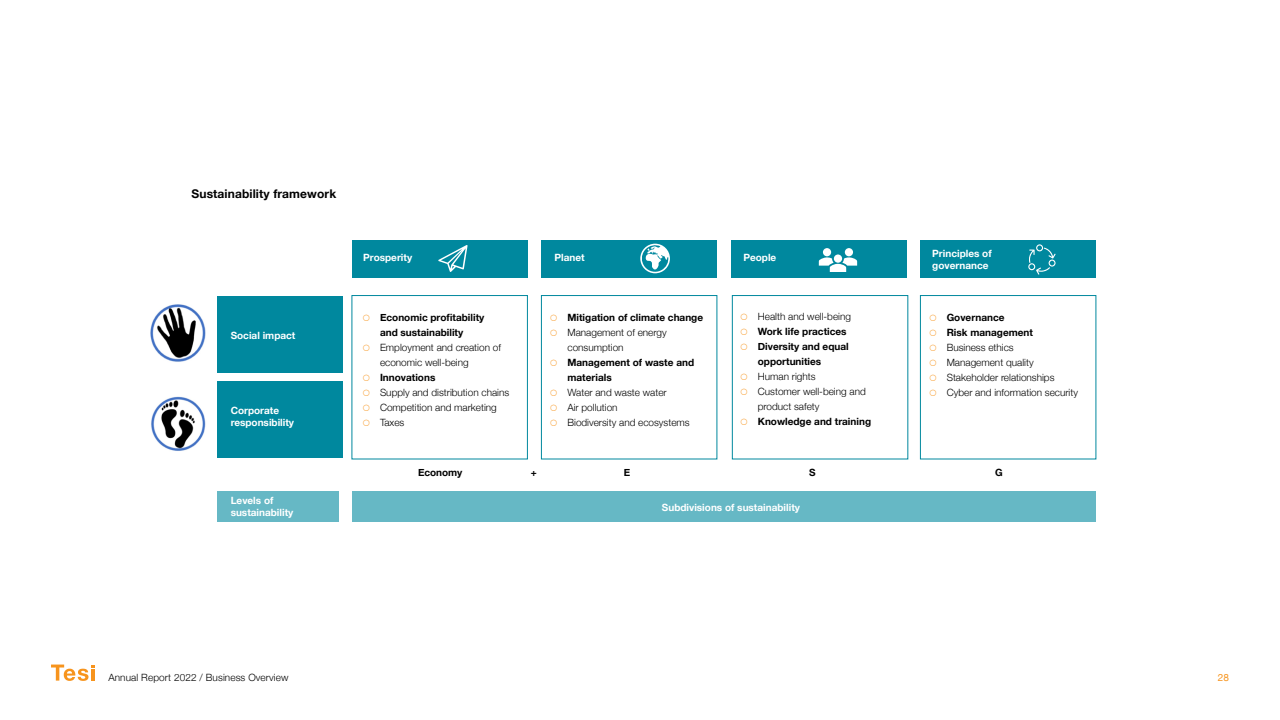
<style>
.page{position:relative;width:1280px;height:720px;background:#fff}
.page>*{position:absolute;margin:0;border:0;box-sizing:border-box;transform-origin:0 0}
.t1{font:700 12px "Helvetica Neue";letter-spacing:.01em;color:#000}
.t2{font:300 10px/15px "Helvetica Neue";color:#000}
.t3{font:700 10px/15px "Helvetica Neue";color:#000}
.t4{font:700 10px/12px "Helvetica Neue";color:#fff}
.t5{font:10px "Helvetica Neue";color:#f7941d}
.s1{color:#f7941d}
</style>
<div class="page">
<div style="left:217px;top:296px;width:126px;height:77px;background:#00889e"></div>
<div style="left:217px;top:381px;width:126px;height:77px;background:#00889e"></div>
<div style="left:352px;top:295px;width:176px;height:164px;border:1px solid #00889e"></div>
<div style="left:541px;top:295px;width:176px;height:164px;border:1px solid #00889e"></div>
<div style="left:732px;top:295px;width:176px;height:164px;border:1px solid #00889e"></div>
<div style="left:920px;top:295px;width:176px;height:164px;border:1px solid #00889e"></div>
<div style="left:352px;top:240px;width:175px;height:38px;background:#00889e"></div>
<div style="left:541px;top:240px;width:176px;height:38px;background:#00889e"></div>
<div style="left:731px;top:240px;width:175px;height:38px;background:#00889e"></div>
<div style="left:920px;top:240px;width:176px;height:38px;background:#00889e"></div>
<div style="left:352px;top:491px;width:744px;height:31px;background:#66b8c5"></div>
<div style="left:217px;top:491px;width:121px;height:31px;background:#66b8c5"></div>
<img style="left:150px;top:304px;width:56px;height:58px">
<img style="left:151px;top:396px;width:55px;height:55px">
<svg style="left:438px;top:245px;width:30px;height:27px"></svg>
<svg style="left:640px;top:244px;width:30px;height:29px"></svg>
<svg style="left:819px;top:257px;width:38px;height:15px"></svg>
<div style="left:845px;top:248px;width:8px;height:8px;background:#fff;border-radius:50%"></div>
<div style="left:823px;top:248px;width:8px;height:8px;background:#fff;border-radius:50%"></div>
<div style="left:834px;top:254px;width:8px;height:9px;background:#fff;border-radius:50%"></div>
<svg style="left:1028px;top:244px;width:28px;height:31px"></svg>
<svg style="left:51px;top:665px;width:44px;height:16px"></svg>
<p class="t1" style="left:192px;top:184px;width:146px">Sustainability framework</p>
<p class="t4" style="left:231px;top:329px;width:66px">Social impact</p>
<p class="t4" style="left:231px;top:405px;width:65px">Corporate responsibility</p>
<p class="t4" style="left:363px;top:252px;width:50px">Prosperity</p>
<p class="t4" style="left:554px;top:252px;width:32px">Planet</p>
<p class="t4" style="left:743px;top:252px;width:34px">People</p>
<p class="t4" style="left:932px;top:248px;width:61px">Principles of governance</p>
<p class="t3" style="left:362px;top:310px;width:124px;text-align:center"><span class="s1">○</span> Economic profitability and sustainability</p>
<p class="t2" style="left:380px;top:339px;width:122px;text-indent:-18px"><span class="s1">○</span> Employment and creation of economic well-being</p>
<p class="t3" style="left:362px;top:370px;width:75px"><span class="s1">○</span> Innovations</p>
<p class="t2" style="left:362px;top:384px;width:149px"><span class="s1">○</span> Supply and distribution chains</p>
<p class="t2" style="left:362px;top:399px;width:136px"><span class="s1">○</span> Competition and marketing</p>
<p class="t2" style="left:362px;top:414px;width:44px"><span class="s1">○</span> Taxes</p>
<p class="t3" style="left:549px;top:310px;width:155px"><span class="s1">○</span> Mitigation of climate change</p>
<p class="t2" style="left:567px;top:324px;width:101px;text-indent:-18px"><span class="s1">○</span> Management of energy consumption</p>
<p class="t3" style="left:567px;top:355px;width:128px;text-indent:-18px"><span class="s1">○</span> Management of waste and materials</p>
<p class="t2" style="left:549px;top:384px;width:119px"><span class="s1">○</span> Water and waste water</p>
<p class="t2" style="left:549px;top:399px;width:70px"><span class="s1">○</span> Air pollution</p>
<p class="t2" style="left:549px;top:414px;width:142px"><span class="s1">○</span> Biodiversity and ecosystems</p>
<p class="t2" style="left:740px;top:309px;width:113px"><span class="s1">○</span> Health and well-being</p>
<p class="t3" style="left:740px;top:325px;width:108px"><span class="s1">○</span> Work life practices</p>
<p class="t3" style="left:758px;top:340px;width:92px;text-indent:-18px"><span class="s1">○</span> Diversity and equal opportunities</p>
<p class="t2" style="left:740px;top:369px;width:77px"><span class="s1">○</span> Human rights</p>
<p class="t2" style="left:758px;top:384px;width:109px;text-indent:-18px"><span class="s1">○</span> Customer well-being and product safety</p>
<p class="t3" style="left:740px;top:415px;width:133px"><span class="s1">○</span> Knowledge and training</p>
<p class="t3" style="left:929px;top:310px;width:77px"><span class="s1">○</span> Governance</p>
<p class="t3" style="left:929px;top:325px;width:106px"><span class="s1">○</span> Risk management</p>
<p class="t2" style="left:929px;top:339px;width:87px"><span class="s1">○</span> Business ethics</p>
<p class="t2" style="left:929px;top:354px;width:106px"><span class="s1">○</span> Management quality</p>
<p class="t2" style="left:929px;top:369px;width:127px"><span class="s1">○</span> Stakeholder relationships</p>
<p class="t2" style="left:929px;top:384px;width:151px"><span class="s1">○</span> Cyber and information security</p>
<p class="t3" style="left:418px;top:465px;width:46px">Economy</p>
<p class="t3" style="left:531px;top:465px;width:7px">+</p>
<p class="t3" style="left:624px;top:465px;width:8px">E</p>
<p class="t3" style="left:809px;top:465px;width:8px">S</p>
<p class="t3" style="left:995px;top:465px;width:9px">G</p>
<p class="t4" style="left:231px;top:495px;width:64px">Levels of sustainability</p>
<p class="t4" style="left:662px;top:502px;width:140px">Subdivisions of sustainability</p>
<p class="t2" style="left:108px;top:669px;width:182px">Annual Report 2022 / Business Overview</p>
<p class="t5" style="left:1218px;top:670px;width:13px">28</p>
</div>
